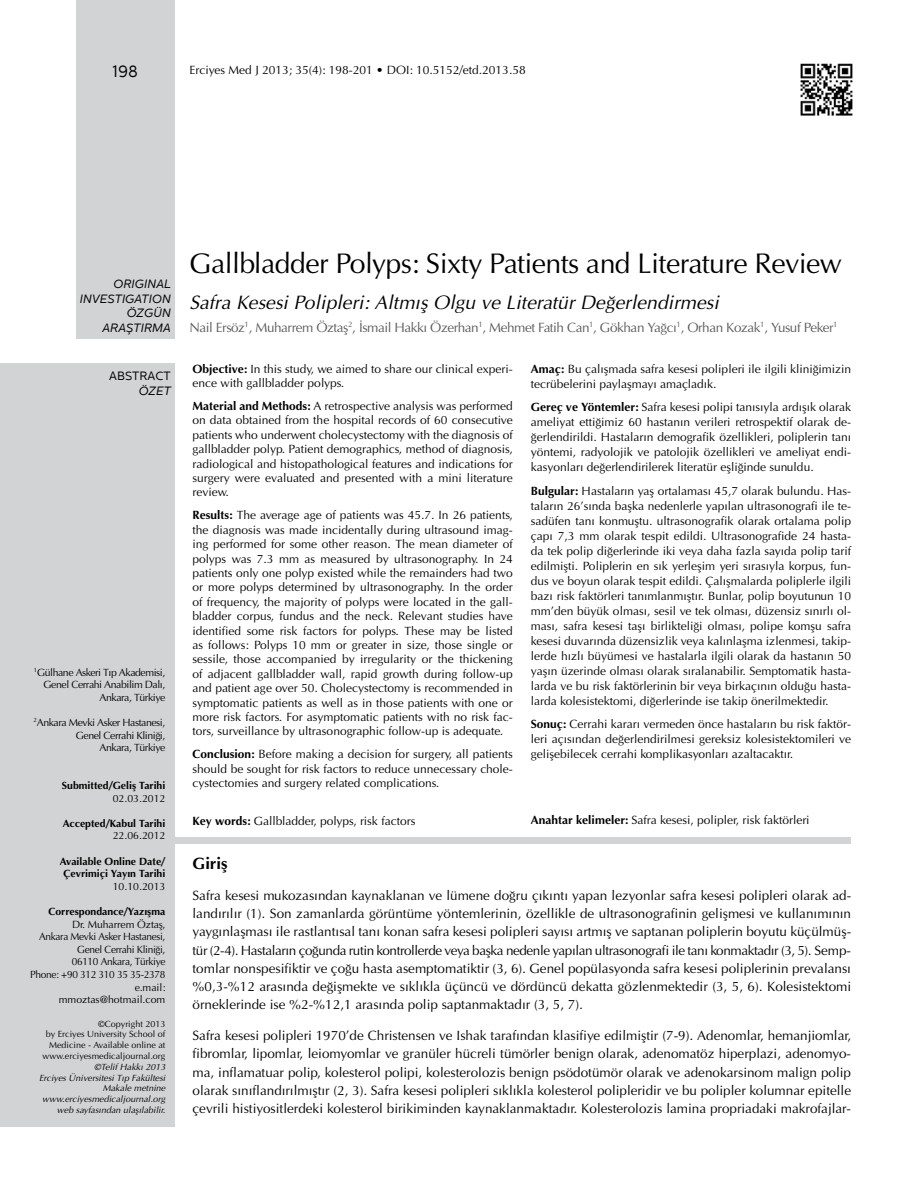
<style>
.page{position:relative;width:915px;height:1191px;background:#fff}
.page>*{position:absolute;margin:0;border:0;box-sizing:border-box;transform-origin:0 0}
.t1{font:28.5px "Optima Normal Tr";letter-spacing:-.02em;color:#000}
.t2{font:19.5px "Optima Italic Tr";color:#000}
.t3{font:16.5px "Optima Bold Tr";color:#000}
.t4{font:16.5px "Centrale Sans";color:#000}
.t5{font:13.5px/18.1px "Optima Normal Tr";color:#000;text-align:justify}
.t6{font:13.5px "Optima Normal Tr";letter-spacing:-.03em;color:#58595b}
.t7{font:12px/14.4px "Optima Normal Tr";color:#000;text-align:justify}
.t8{font:italic 12px/14.4px "Centrale Sans";color:#000;text-align:right}
.t9{font:12px "Centrale Sans";color:#000}
.t10{font:10.5px/12.6px "Optima Normal Tr";letter-spacing:-.03em;color:#000;text-align:right}
.t11{font:10.5px/12.6px "Optima Bold Tr";color:#000;text-align:center}
.t12{font:9px/10.8px "Optima Italic Tr";color:#000;text-align:right}
.t13{font:9px/10.8px "Optima Normal Tr";color:#000;text-align:right}
.s1{font-family:"Optima Bold Tr"}
</style>
<div class="page">
<div style="left:76px;top:0;width:98px;height:338px;background:#d1d3d4"></div>
<div style="left:0;top:364px;width:174px;height:763px;background:#d1d3d4"></div>
<div style="left:174px;top:837px;width:676px;height:7px;background:#d1d3d4"></div>
<img style="left:800px;top:63px;width:53px;height:53px">
<h3 class="t4" style="left:112px;top:62px;width:27px">198</h3>
<p class="t7" style="left:189px;top:62px;width:338px">Erciyes Med J 2013; 35(4): 198-201 • DOI: 10.5152/etd.2013.58</p>
<p class="t8" style="left:80px;top:277px;width:93px">ORIGINAL<br>INVESTIGATION<br>ÖZGÜN<br>ARAŞTIRMA</p>
<p class="t9" style="left:109px;top:369px;width:63px">ABSTRACT</p>
<p class="t8" style="left:138px;top:383px;width:34px">ÖZET</p>
<p class="t10" style="left:34px;top:665px;width:133px"><sup>1</sup>Gülhane Askeri Tıp Akademisi,<br>Genel Cerrahi Anabilim Dalı,<br>Ankara, Türkiye</p>
<p class="t10" style="left:34px;top:716px;width:133px"><sup>2</sup>Ankara Mevki Asker Hastanesi,<br>Genel Cerrahi Kliniği,<br>Ankara, Türkiye</p>
<p class="t11" style="left:62px;top:779px;width:105px">Submitted/Geliş Tarihi</p>
<p class="t10" style="left:113px;top:791px;width:54px">02.03.2012</p>
<p class="t11" style="left:63px;top:816px;width:104px">Accepted/Kabul Tarihi</p>
<p class="t10" style="left:113px;top:829px;width:54px">22.06.2012</p>
<p class="t11" style="left:60px;top:854px;width:107px">Available Online Date/<br>Çevrimiçi Yayın Tarihi</p>
<p class="t10" style="left:113px;top:880px;width:54px">10.10.2013</p>
<p class="t11" style="left:48px;top:905px;width:118px">Correspondance/Yazışma</p>
<p class="t10" style="left:30px;top:917px;width:136px">Dr. Muharrem Öztaş,<br>Ankara Mevki Asker Hastanesi,<br>Genel Cerrahi Kliniği,<br>06110 Ankara, Türkiye<br>Phone: +90 312 310 35 35-2378 e.mail: mmoztas@hotmail.com</p>
<p class="t13" style="left:43px;top:1018px;width:124px">©Copyright 2013<br>by Erciyes University School of<br>Medicine - Available online at www.erciyesmedicaljournal.org</p>
<p class="t12" style="left:39px;top:1061px;width:128px">©Telif Hakkı 2013<br>Erciyes Üniversitesi Tıp Fakültesi<br>Makale metnine www.erciyesmedicaljournal.org web sayfasından ulaşılabilir.</p>
<h1 class="t1" style="left:189px;top:247px;width:654px">Gallbladder Polyps: Sixty Patients and Literature Review</h1>
<h2 class="t2" style="left:189px;top:290px;width:531px">Safra Kesesi Polipleri: Altmış Olgu ve Literatür Değerlendirmesi</h2>
<p class="t6" style="left:189px;top:319px;width:649px">Nail Ersöz<sup>1</sup>, Muharrem Öztaş<sup>2</sup>, İsmail Hakkı Özerhan<sup>1</sup>, Mehmet Fatih Can<sup>1</sup>, Gökhan Yağcı<sup>1</sup>, Orhan Kozak<sup>1</sup>, Yusuf Peker<sup>1</sup></p>
<p class="t7" style="left:192px;top:361px;width:321px"><span class="s1">Objective:</span> In this study, we aimed to share our clinical experi&shy;ence with gallbladder polyps.</p>
<p class="t7" style="left:192px;top:399px;width:321px"><span class="s1">Material and Methods:</span> A retrospective analysis was performed on data obtained from the hospital records of 60 consecutive patients who underwent cholecystectomy with the diagnosis of gallbladder polyp. Patient demographics, method of diagnosis, radiological and histopathological features and indications for surgery were evaluated and presented with a mini literature review.</p>
<p class="t7" style="left:192px;top:508px;width:321px"><span class="s1">Results:</span> The average age of patients was 45.7. In 26 patients, the diagnosis was made incidentally during ultrasound imag&shy;ing performed for some other reason. The mean diameter of polyps was 7.3 mm as measured by ultrasonography. In 24 patients only one polyp existed while the remainders had two or more polyps determined by ultrasonography. In the order of frequency, the majority of polyps were located in the gall&shy;bladder corpus, fundus and the neck. Relevant studies have identified some risk factors for polyps. These may be listed as follows: Polyps 10 mm or greater in size, those single or sessile, those accompanied by irregularity or the thickening of adjacent gallbladder wall, rapid growth during follow-up and patient age over 50. Cholecystectomy is recommended in symptomatic patients as well as in those patients with one or more risk factors. For asymptomatic patients with no risk fac&shy;tors, surveillance by ultrasonographic follow-up is adequate.</p>
<p class="t7" style="left:192px;top:747px;width:322px"><span class="s1">Conclusion:</span> Before making a decision for surgery, all patients should be sought for risk factors to reduce unnecessary chole&shy;cystectomies and surgery related complications.</p>
<p class="t7" style="left:192px;top:813px;width:224px"><span class="s1">Key words:</span> Gallbladder, polyps, risk factors</p>
<p class="t7" style="left:530px;top:361px;width:321px;line-height:15px"><span class="s1">Amaç:</span> Bu çalışmada safra kesesi polipleri ile ilgili kliniğimizin tecrübelerini paylaşmayı amaçladık.</p>
<p class="t7" style="left:530px;top:400px;width:321px;line-height:15px"><span class="s1">Gereç ve Yöntemler:</span> Safra kesesi polipi tanısıyla ardışık olarak ameliyat ettiğimiz 60 hastanın verileri retrospektif olarak de&shy;ğerlendirildi. Hastaların demografik özellikleri, poliplerin tanı yöntemi, radyolojik ve patolojik özellikleri ve ameliyat endi&shy;kasyonları değerlendirilerek literatür eşliğinde sunuldu.</p>
<p class="t7" style="left:530px;top:483px;width:321px;line-height:15px"><span class="s1">Bulgular:</span> Hastaların yaş ortalaması 45,7 olarak bulundu. Has&shy;taların 26’sında başka nedenlerle yapılan ultrasonografi ile te&shy;sadüfen tanı konmuştu. ultrasonografik olarak ortalama polip çapı 7,3 mm olarak tespit edildi. Ultrasonografide 24 hasta&shy;da tek polip diğerlerinde iki veya daha fazla sayıda polip tarif edilmişti. Poliplerin en sık yerleşim yeri sırasıyla korpus, fun&shy;dus ve boyun olarak tespit edildi. Çalışmalarda poliplerle ilgili bazı risk faktörleri tanımlanmıştır. Bunlar, polip boyutunun 10 mm’den büyük olması, sesil ve tek olması, düzensiz sınırlı ol&shy;ması, safra kesesi taşı birlikteliği olması, polipe komşu safra kesesi duvarında düzensizlik veya kalınlaşma izlenmesi, takip&shy;lerde hızlı büyümesi ve hastalarla ilgili olarak da hastanın 50 yaşın üzerinde olması olarak sıralanabilir. Semptomatik hasta&shy;larda ve bu risk faktörlerinin bir veya birkaçının olduğu hasta&shy;larda kolesistektomi, diğerlerinde ise takip önerilmektedir.</p>
<p class="t7" style="left:530px;top:717px;width:321px;line-height:15px"><span class="s1">Sonuç:</span> Cerrahi kararı vermeden önce hastaların bu risk faktör&shy;leri açısından değerlendirilmesi gereksiz kolesistektomileri ve gelişebilecek cerrahi komplikasyonları azaltacaktır.</p>
<p class="t7" style="left:530px;top:813px;width:280px"><span class="s1">Anahtar kelimeler:</span> Safra kesesi, polipler, risk faktörleri</p>
<h3 class="t3" style="left:192px;top:853px;width:36px">Giriş</h3>
<p class="t5" style="left:192px;top:886px;width:660px">Safra kesesi mukozasından kaynaklanan ve lümene doğru çıkıntı yapan lezyonlar safra kesesi polipleri olarak ad&shy;landırılır (1). Son zamanlarda görüntüme yöntemlerinin, özellikle de ultrasonografinin gelişmesi ve kullanımının yaygınlaşması ile rastlantısal tanı konan safra kesesi polipleri sayısı artmış ve saptanan poliplerin boyutu küçülmüş&shy;tür (2-4). Hastaların çoğunda rutin kontrollerde veya başka nedenle yapılan ultrasonografi ile tanı konmaktadır (3, 5). Semp&shy;tomlar nonspesifiktir ve çoğu hasta asemptomatiktir (3, 6). Genel popülasyonda safra kesesi poliplerinin prevalansı %0,3-%12 arasında değişmekte ve sıklıkla üçüncü ve dördüncü dekatta gözlenmektedir (3, 5, 6). Kolesistektomi örneklerinde ise %2-%12,1 arasında polip saptanmaktadır (3, 5, 7).</p>
<p class="t5" style="left:192px;top:1026px;width:660px">Safra kesesi polipleri 1970’de Christensen ve Ishak tarafından klasifiye edilmiştir (7-9). Adenomlar, hemanjiomlar, fibromlar, lipomlar, leiomyomlar ve granüler hücreli tümörler benign olarak, adenomatöz hiperplazi, adenomyo&shy;ma, inflamatuar polip, kolesterol polipi, kolesterolozis benign psödotümör olarak ve adenokarsinom malign polip olarak sınıflandırılmıştır (2, 3). Safra kesesi polipleri sıklıkla kolesterol polipleridir ve bu polipler kolumnar epitelle çevrili histiyositlerdeki kolesterol birikiminden kaynaklanmaktadır. Kolesterolozis lamina propriadaki makrofajlar-</p>
</div>
